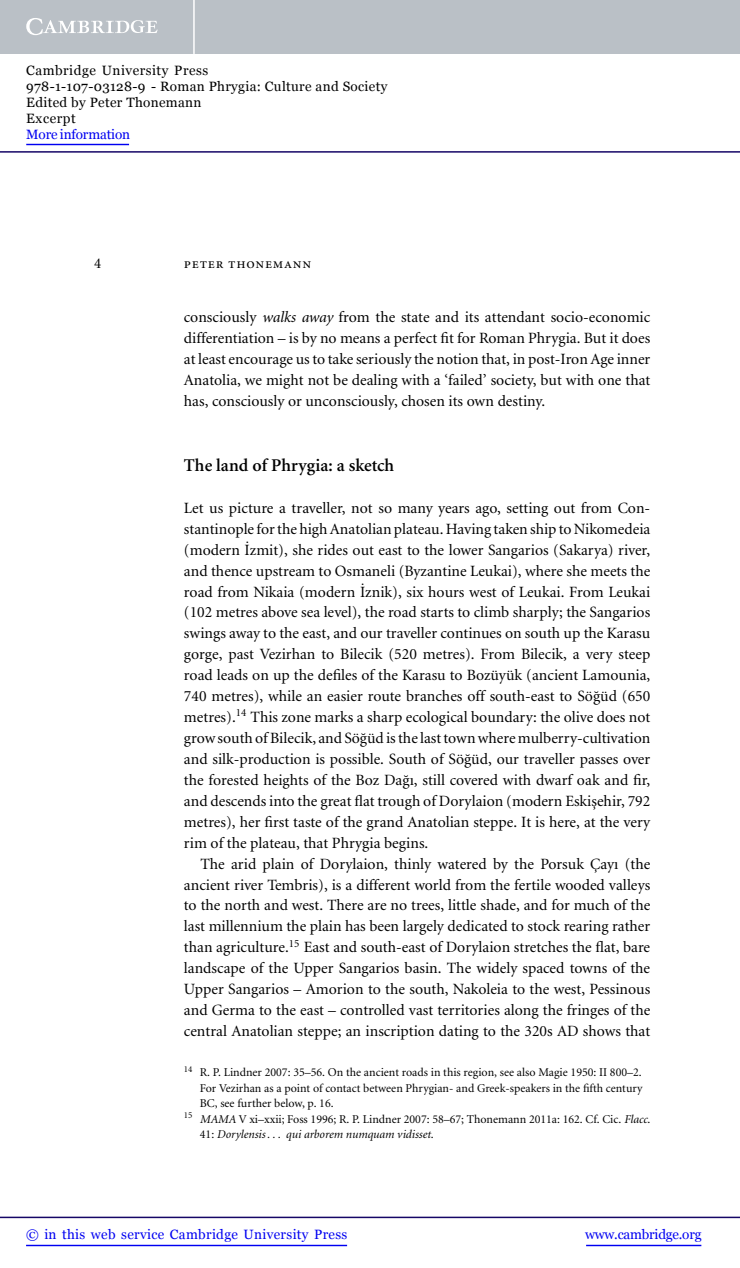
<style>
.page{position:relative;width:740px;height:1268px;background:#fff}
.page>*{position:absolute;margin:0;border:0;box-sizing:border-box;transform-origin:0 0}
.t1{font:600 18px "Minion";color:#000}
.t2{font:15.75px/20.9px "Minion";color:#000}
.t3{font:15px "Minion Regular SC";letter-spacing:.045em;color:#000}
.t4{font:15px "Minion";color:#000}
.t5{font:13.5px/16.2px "Georgia";letter-spacing:.025em;color:#000}
.t6{font:13.5px "Georgia";letter-spacing:.025em;color:#0000f1}
.t7{font:13.5px "Georgia";letter-spacing:-.015em;color:#0000f1}
.t8{font:13.5px "Georgia";letter-spacing:-.01em;color:#0000f1}
.t9{font:12px "Minion";color:#000}
.t10{font:italic 12px "Minion";color:#000}
.s1{font-style:italic}
.s2{font-style:normal}
</style>
<div class="page">
<div style="left:0;top:0;width:740px;height:54px;background:#bac0c6"></div>
<svg style="left:26px;top:18px;width:132px;height:17px"></svg>
<hr style="left:193px;top:0;width:2px;height:54px;background:#fff">
<hr style="left:0;top:151px;width:740px;height:2px;background:#150666">
<hr style="left:586px;top:1244px;width:115px;height:2px;background:#0000f1">
<hr style="left:0;top:1216px;width:740px;height:2px;background:#150666">
<hr style="left:26px;top:1244px;width:321px;height:2px;background:#0000f1">
<hr style="left:26px;top:144px;width:103px;height:1px;background:#0000f1">
<p class="t5" style="left:26px;top:62px;width:363px">Cambridge University Press<br>978-1-107-03128-9 - Roman Phrygia: Culture and Society<br>Edited by Peter Thonemann<br>Excerpt</p>
<p class="t8" style="left:26px;top:127px;width:105px">More information</p>
<p class="t4" style="left:94px;top:257px;width:9px">4</p>
<p class="t3" style="left:184px;top:257px;width:129px">peter thonemann</p>
<p class="t2" style="left:184px;top:308px;width:468px;text-align:justify">consciously <span class="s1">walks away</span> from the state and its attendant socio-economic differentiation – is by no means a perfect fit for Roman Phrygia. But it does at least encourage us to take seriously the notion that, in post-Iron Age inner Anatolia, we might not be dealing with a ‘failed’ society, but with one that has, consciously or unconsciously, chosen its own destiny.</p>
<p class="t1" style="left:184px;top:458px;width:212px">The land of Phrygia: a sketch</p>
<p class="t2" style="left:184px;top:499px;width:468px;text-align:justify">Let us picture a traveller, not so many years ago, setting out from Con&shy;stantinoplefor the high Anatolian plateau. Having taken ship to Nikomedeia (modern ˙Izmit), she rides out east to the lower Sangarios (Sakarya) river, and thence upstream to Osmaneli (Byzantine Leukai), where she meets the road from Nikaia (modern ˙Iznik), six hours west of Leukai. From Leukai (102 metres above sea level), the road starts to climb sharply; the Sangarios swings away to the east, and our traveller continues on south up the Karasu gorge, past Vezirhan to Bilecik (520 metres). From Bilecik, a very steep road leads on up the defiles of the Karasu to Bozuy¨ uk (ancient Lamounia,</p>
<p class="t2" style="left:184px;top:666px;width:468px;text-indent:323px">¨<br>740 metres), while an easier route branches off south-east to So¨g˘ud (650</p>
<p class="t2" style="left:184px;top:687px;width:468px;text-indent:417px">¨ metres).<sup>14</sup> This zone marks a sharp ecological boundary: the olive does not grow south of Bilecik, and So¨g˘ud is the last town where mulberry-cultivation</p>
<p class="t2" style="left:184px;top:728px;width:468px;text-indent:184px">¨<br>and silk-production is possible. South of So¨g˘ud, our traveller passes over</p>
<p class="t2" style="left:184px;top:749px;width:468px;text-indent:289px">¨<br>the forested heights of the Boz Dagı, still covered with dwarf oak and fir,</p>
<p class="t2" style="left:184px;top:770px;width:468px;text-indent:219px">˘<br>and descends into the great flat trough of Dorylaion (modern Eskis¸ehir, 792 metres), her first taste of the grand Anatolian steppe. It is here, at the very rim of the plateau, that Phrygia begins.</p>
<p class="t2" style="left:184px;top:854px;width:468px;text-align:justify;text-indent:16px">The arid plain of Dorylaion, thinly watered by the Porsuk C¸ ayı (the ancient river Tembris), is a different world from the fertile wooded valleys to the north and west. There are no trees, little shade, and for much of the last millennium the plain has been largely dedicated to stock rearing rather than agriculture.<sup>15</sup> East and south-east of Dorylaion stretches the flat, bare landscape of the Upper Sangarios basin. The widely spaced towns of the Upper Sangarios – Amorion to the south, Nakoleia to the west, Pessinous and Germa to the east – controlled vast territories along the fringes of the central Anatolian steppe; an inscription dating to the 320s AD shows that</p>
<p class="t9" style="left:184px;top:1067px;width:459px"><sup>14</sup> R. P. Lindner 2007: 35–56. On the ancient roads in this region, see also Magie 1950: II 800–2.</p>
<p class="t9" style="left:200px;top:1083px;width:444px">For Vezirhan as a point of contact between Phrygian- and Greek-speakers in the fifth century</p>
<p class="t9" style="left:200px;top:1099px;width:135px">BC, see further below, p. 16.</p>
<p class="t9" style="left:184px;top:1114px;width:468px"><sup>15</sup> <span class="s1">MAMA</span> V xi–xxii; Foss 1996; R. P. Lindner 2007: 58–67; Thonemann 2011a: 162. Cf. Cic. <span class="s1">Flacc</span>.</p>
<p class="t10" style="left:200px;top:1129px;width:235px"><span class="s2">41:</span> Dorylensis . . . qui arborem numquam vidisset<span class="s2">.</span></p>
<p class="t6" style="left:26px;top:1227px;width:323px">© in this web service Cambridge University Press</p>
<p class="t7" style="left:585px;top:1227px;width:118px">www.cambridge.org</p>
</div>
